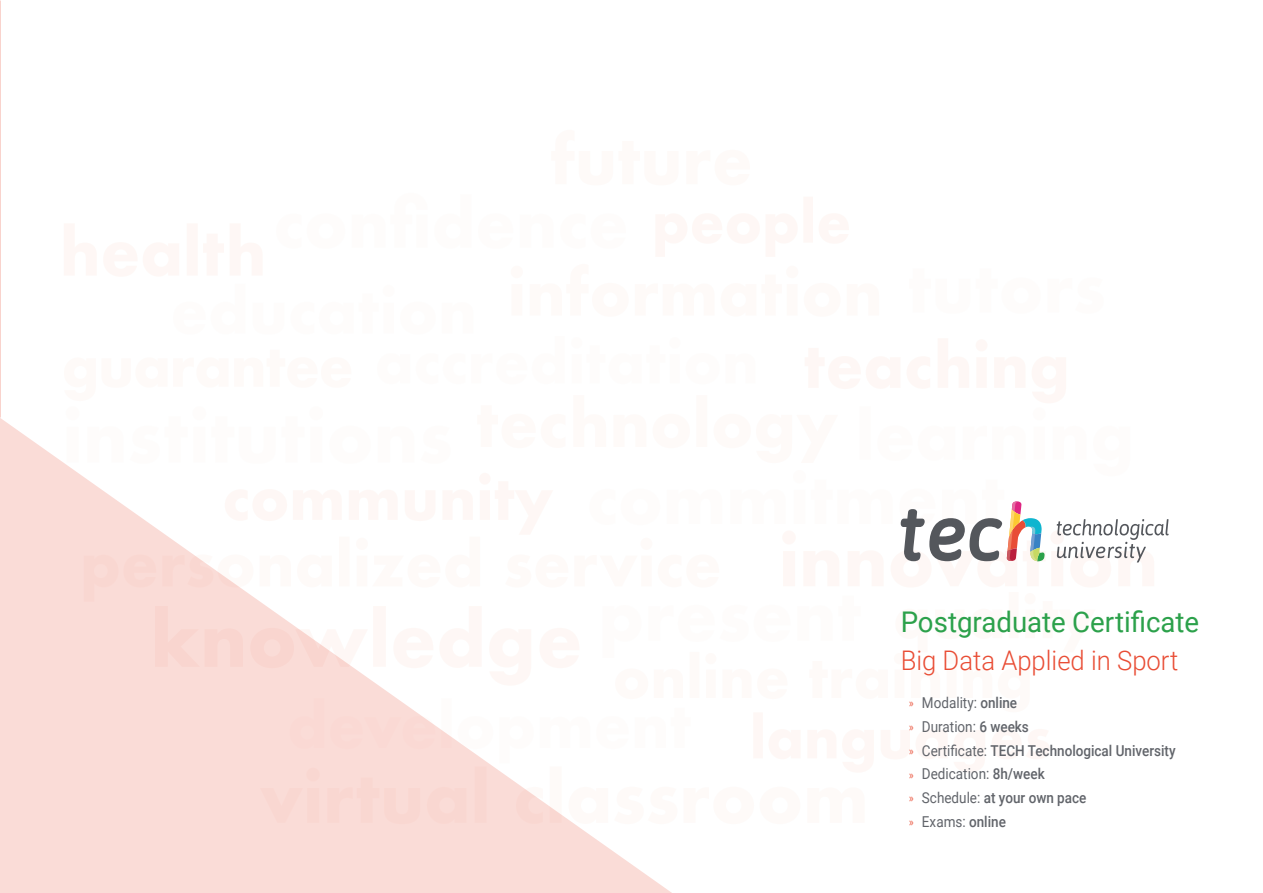
<style>
.page{position:relative;width:1263px;height:893px;background:#fff}
.page>*{position:absolute;margin:0;border:0;box-sizing:border-box;transform-origin:0 0}
.t1{font:28.5px "Roboto";color:#2ca14b}
.t2{font:300 27px "Roboto";color:#e94d35;scale:.95 1}
.t3{font:500 15px/23.7px "Roboto";color:#61646a;scale:.9 1}
.s1{font-family:"Myriad Pro";font-weight:400;font-size:12px;color:#e94d35}
.s2{font-weight:400}
</style>
<div class="page">
<div style="left:0;top:418px;width:672px;height:475px;background:#fadcd7"></div>
<svg style="left:64px;top:418px;width:1104px;height:406px"></svg>
<h1 class="t1" style="left:901px;top:602px;width:300px">Postgraduate Certificate</h1>
<h2 class="t2" style="left:901px;top:641px;width:294px">Big Data Applied in Sport</h2>
<p class="t3" style="left:909px;top:690px;width:297px"><span class="s1">»</span> <span class="s2">Modality:</span> online<br><span class="s1">»</span> <span class="s2">Duration:</span> 6 weeks<br><span class="s1">»</span> <span class="s2">Certificate:</span> TECH Technological University <span class="s1">»</span> <span class="s2">Dedication:</span> 8h/week<br><span class="s1">»</span> <span class="s2">Schedule:</span> at your own pace<br><span class="s1">»</span> <span class="s2">Exams:</span> online</p>
</div>
